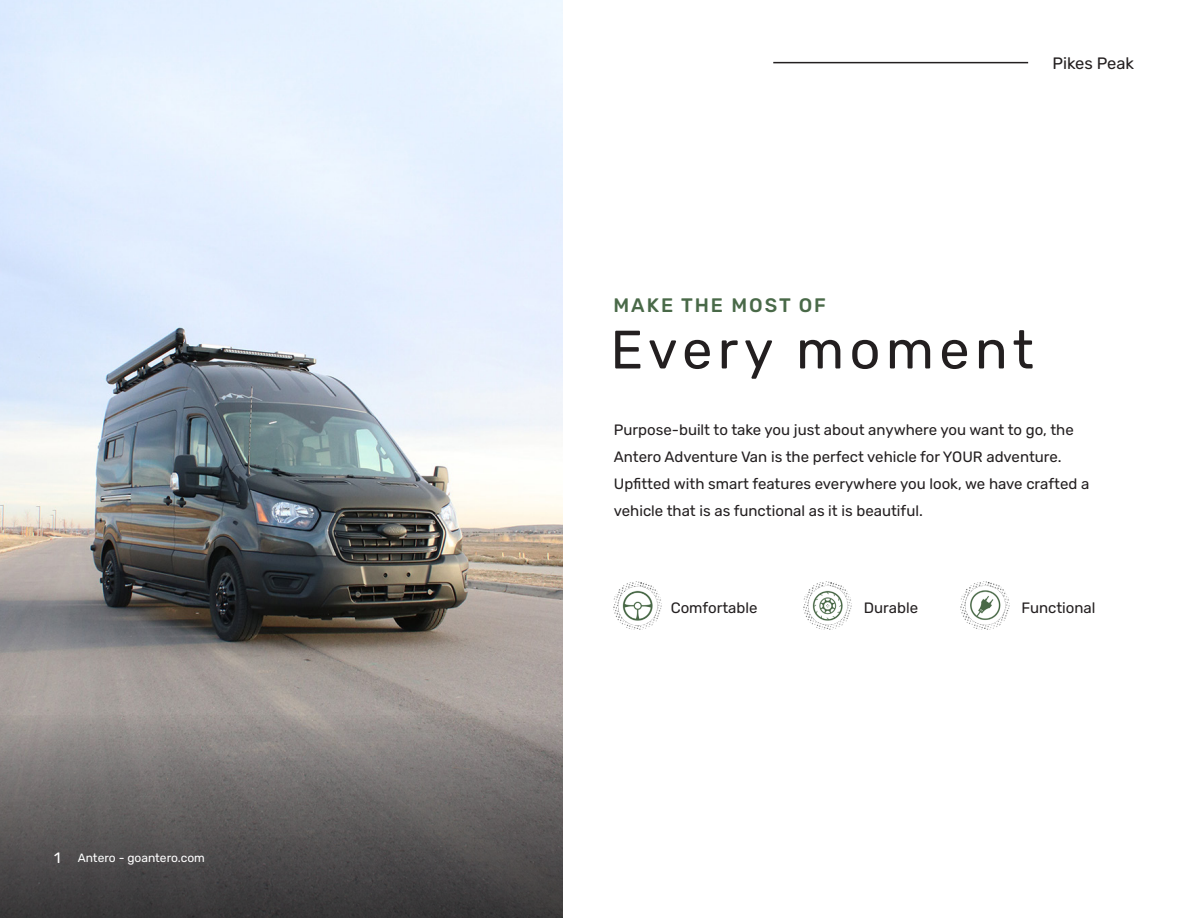
<style>
.page{position:relative;width:1188px;height:918px;background:#fff}
.page>*{position:absolute;margin:0;border:0;box-sizing:border-box;transform-origin:0 0}
.t1{font:54px "Rubik";letter-spacing:.1em;color:#231f20}
.t2{font:500 19.5px "Rubik";letter-spacing:.1em;color:#496948}
.t3{font:16.5px "Rubik";color:#231f20}
.t4{font:15px/27px "Rubik";color:#231f20}
.t5{font:15px "Rubik";color:#fff}
.t6{font:12px "Rubik";color:#fff}
</style>
<div class="page">
<img style="left:0;top:0;width:563px;height:715px">
<img style="left:0;top:715px;width:563px;height:203px">
<hr style="left:773px;top:62px;width:255px;height:1px;background:#231f20">
<img style="left:961px;top:581px;width:48px;height:48px">
<img style="left:804px;top:581px;width:48px;height:48px">
<img style="left:614px;top:581px;width:48px;height:48px">
<p class="t5" style="left:54px;top:850px;width:8px">1</p>
<p class="t6" style="left:78px;top:851px;width:129px">Antero - goantero.com</p>
<p class="t3" style="left:1052px;top:54px;width:83px">Pikes Peak</p>
<p class="t2" style="left:614px;top:295px;width:214px">MAKE THE MOST OF</p>
<p class="t1" style="left:610px;top:320px;width:425px">Every moment</p>
<p class="t4" style="left:614px;top:417px;width:461px">Purpose-built to take you just about anywhere you want to go, the</p>
<p class="t4" style="left:614px;top:444px;width:449px">Antero Adventure Van is the perfect vehicle for YOUR adventure.</p>
<p class="t4" style="left:614px;top:471px;width:477px">Upfitted with smart features everywhere you look, we have crafted a vehicle that is as functional as it is beautiful.</p>
<p class="t4" style="left:671px;top:595px;width:88px">Comfortable</p>
<p class="t4" style="left:864px;top:595px;width:56px">Durable</p>
<p class="t4" style="left:1021px;top:595px;width:76px">Functional</p>
</div>
